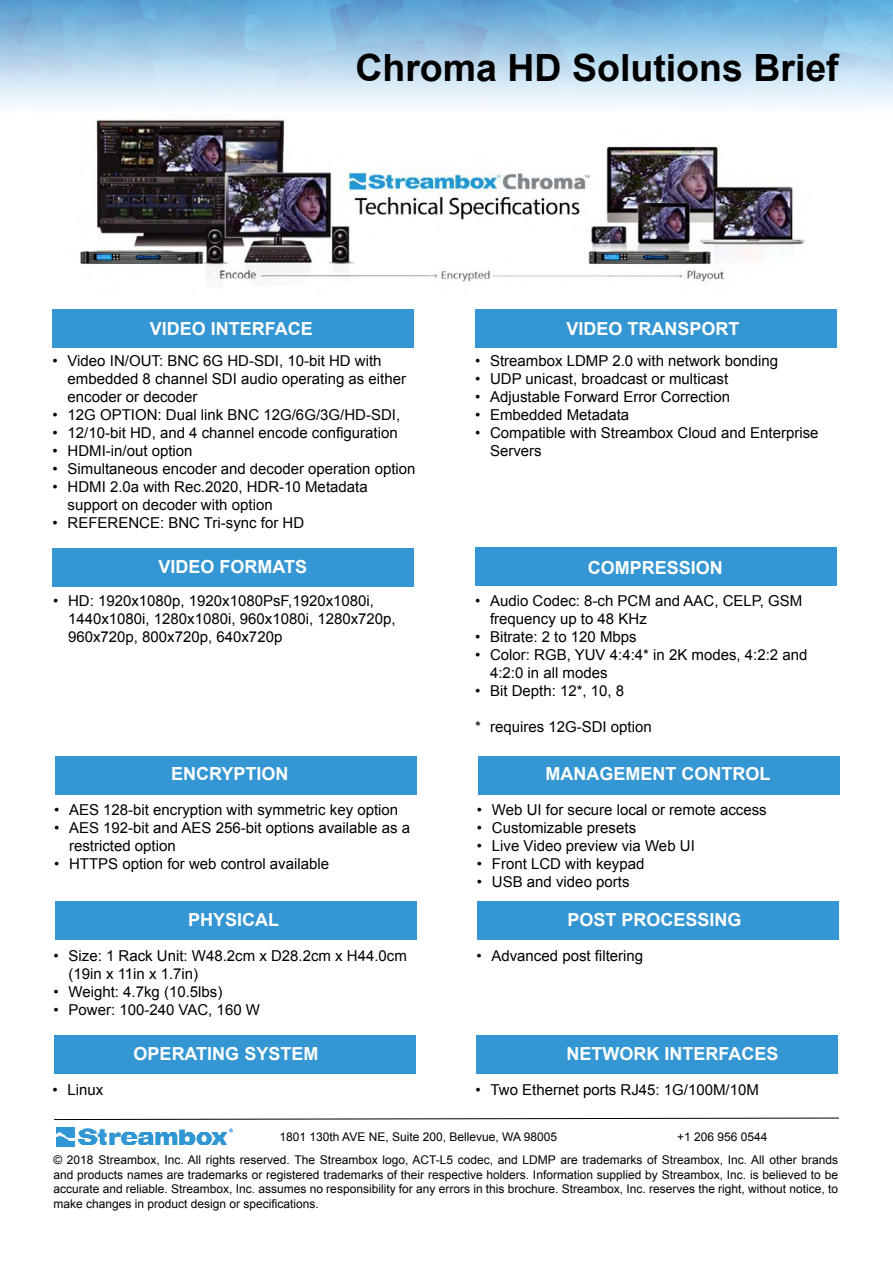
<style>
.page{position:relative;width:893px;height:1263px;background:#fff}
.page>*{position:absolute;margin:0;border:0;box-sizing:border-box;transform-origin:0 0}
.t1{font:700 37.5px "Arial";color:#000}
.t2{font:700 18px "Arial";color:#fff}
.t3{font:15px/18px "Arial";color:#000}
.t4{font:12px/14.4px "Arial";color:#000;text-align:justify}
</style>
<div class="page">
<img style="left:0;top:0;width:893px;height:108px">
<div style="left:53px;top:310px;width:361px;height:38px;background:#3496d2"></div>
<div style="left:475px;top:310px;width:362px;height:38px;background:#3496d2"></div>
<div style="left:53px;top:548px;width:361px;height:38px;background:#3496d2"></div>
<div style="left:475px;top:547px;width:362px;height:38px;background:#3496d2"></div>
<div style="left:55px;top:756px;width:362px;height:38px;background:#3496d2"></div>
<div style="left:478px;top:756px;width:361px;height:38px;background:#3496d2"></div>
<div style="left:55px;top:902px;width:362px;height:38px;background:#3496d2"></div>
<div style="left:477px;top:902px;width:362px;height:38px;background:#3496d2"></div>
<div style="left:54px;top:1036px;width:362px;height:38px;background:#3496d2"></div>
<div style="left:476px;top:1036px;width:362px;height:38px;background:#3496d2"></div>
<img style="left:56px;top:1127px;width:177px;height:19px">
<svg style="left:54px;top:1117px;width:785px;height:3px"></svg>
<img style="left:80px;top:119px;width:725px;height:163px">
<h1 class="t1" style="left:355px;top:43px;width:485px">Chroma HD Solutions Brief</h1>
<p class="t2" style="left:150px;top:316px;width:165px">VIDEO INTERFACE</p>
<p class="t3" style="left:68px;top:352px;width:340px;text-indent:-15px">• Video IN/OUT: BNC 6G HD-SDI, 10-bit HD with embedded 8 channel SDI audio operating as either encoder or decoder</p>
<p class="t3" style="left:53px;top:406px;width:349px">• 12G OPTION: Dual link BNC 12G/6G/3G/HD-SDI,</p>
<p class="t3" style="left:53px;top:424px;width:347px">• 12/10-bit HD, and 4 channel encode configuration</p>
<p class="t3" style="left:53px;top:442px;width:142px">• HDMI-in/out option</p>
<p class="t3" style="left:53px;top:460px;width:364px">• Simultaneous encoder and decoder operation option</p>
<p class="t3" style="left:68px;top:478px;width:302px;text-indent:-15px">• HDMI 2.0a with Rec.2020, HDR-10 Metadata support on decoder with option</p>
<p class="t3" style="left:53px;top:514px;width:253px">• REFERENCE: BNC Tri-sync for HD</p>
<p class="t2" style="left:158px;top:555px;width:150px">VIDEO FORMATS</p>
<p class="t3" style="left:68px;top:592px;width:329px;text-indent:-15px">• HD: 1920x1080p, 1920x1080PsF,1920x1080i,<br>1440x1080i, 1280x1080i, 960x1080i, 1280x720p,<br>960x720p, 800x720p, 640x720p</p>
<p class="t2" style="left:171px;top:762px;width:119px">ENCRYPTION</p>
<p class="t3" style="left:54px;top:801px;width:346px">• AES 128-bit encryption with symmetric key option</p>
<p class="t3" style="left:69px;top:819px;width:343px;text-indent:-15px">• AES 192-bit and AES 256-bit options available as a restricted option</p>
<p class="t3" style="left:54px;top:855px;width:277px">• HTTPS option for web control available</p>
<p class="t2" style="left:188px;top:907px;width:93px">PHYSICAL</p>
<p class="t3" style="left:69px;top:947px;width:340px;text-indent:-15px">• Size: 1 Rack Unit: W48.2cm x D28.2cm x H44.0cm (19in x 11in x 1.7in)</p>
<p class="t3" style="left:54px;top:983px;width:170px">• Weight: 4.7kg (10.5lbs)</p>
<p class="t3" style="left:54px;top:1001px;width:208px">• Power: 100-240 VAC, 160 W</p>
<p class="t3" style="left:53px;top:1081px;width:52px">• Linux</p>
<p class="t2" style="left:134px;top:1041px;width:186px">OPERATING SYSTEM</p>
<p class="t2" style="left:566px;top:317px;width:175px">VIDEO TRANSPORT</p>
<p class="t3" style="left:475px;top:352px;width:305px">• Streambox LDMP 2.0 with network bonding</p>
<p class="t3" style="left:475px;top:370px;width:255px">• UDP unicast, broadcast or multicast</p>
<p class="t3" style="left:475px;top:388px;width:257px">• Adjustable Forward Error Correction</p>
<p class="t3" style="left:475px;top:406px;width:156px">• Embedded Metadata</p>
<p class="t3" style="left:490px;top:424px;width:330px;text-indent:-15px">• Compatible with Streambox Cloud and Enterprise<br>Servers</p>
<p class="t2" style="left:588px;top:555px;width:137px">COMPRESSION</p>
<p class="t3" style="left:490px;top:592px;width:314px;text-indent:-15px">• Audio Codec: 8-ch PCM and AAC, CELP, GSM frequency up to 48 KHz</p>
<p class="t3" style="left:475px;top:628px;width:163px">• Bitrate: 2 to 120 Mbps</p>
<p class="t3" style="left:490px;top:646px;width:319px;text-indent:-15px">• Color: RGB, YUV 4:4:4* in 2K modes, 4:2:2 and<br>4:2:0 in all modes</p>
<p class="t3" style="left:475px;top:682px;width:151px">• Bit Depth: 12*, 10, 8</p>
<p class="t3" style="left:475px;top:718px;width:178px">* requires 12G-SDI option</p>
<p class="t2" style="left:545px;top:762px;width:226px">MANAGEMENT CONTROL</p>
<p class="t3" style="left:477px;top:801px;width:291px">• Web UI for secure local or remote access</p>
<p class="t3" style="left:477px;top:819px;width:161px">• Customizable presets</p>
<p class="t3" style="left:477px;top:837px;width:219px">• Live Video preview via Web UI</p>
<p class="t3" style="left:477px;top:855px;width:169px">• Front LCD with keypad</p>
<p class="t3" style="left:477px;top:873px;width:154px">• USB and video ports</p>
<p class="t2" style="left:567px;top:907px;width:176px">POST PROCESSING</p>
<p class="t3" style="left:476px;top:947px;width:168px">• Advanced post filtering</p>
<p class="t2" style="left:566px;top:1041px;width:213px">NETWORK INTERFACES</p>
<p class="t3" style="left:475px;top:1081px;width:285px">• Two Ethernet ports RJ45: 1G/100M/10M</p>
<p class="t4" style="left:280px;top:1129px;width:279px">1801 130th AVE NE, Suite 200, Bellevue, WA 98005</p>
<p class="t4" style="left:677px;top:1129px;width:92px">+1 206 956 0544</p>
<p class="t4" style="left:53px;top:1153px;width:786px">© 2018 Streambox, Inc. All rights reserved. The Streambox logo, ACT-L5 codec, and LDMP are trademarks of Streambox, Inc. All other brands and products names are trademarks or registered trademarks of their respective holders. Information supplied by Streambox, Inc. is believed to be accurate and reliable. Streambox, Inc. assumes no responsibility for any errors in this brochure. Streambox, Inc. reserves the right, without notice, to make changes in product design or specifications.</p>
</div>
